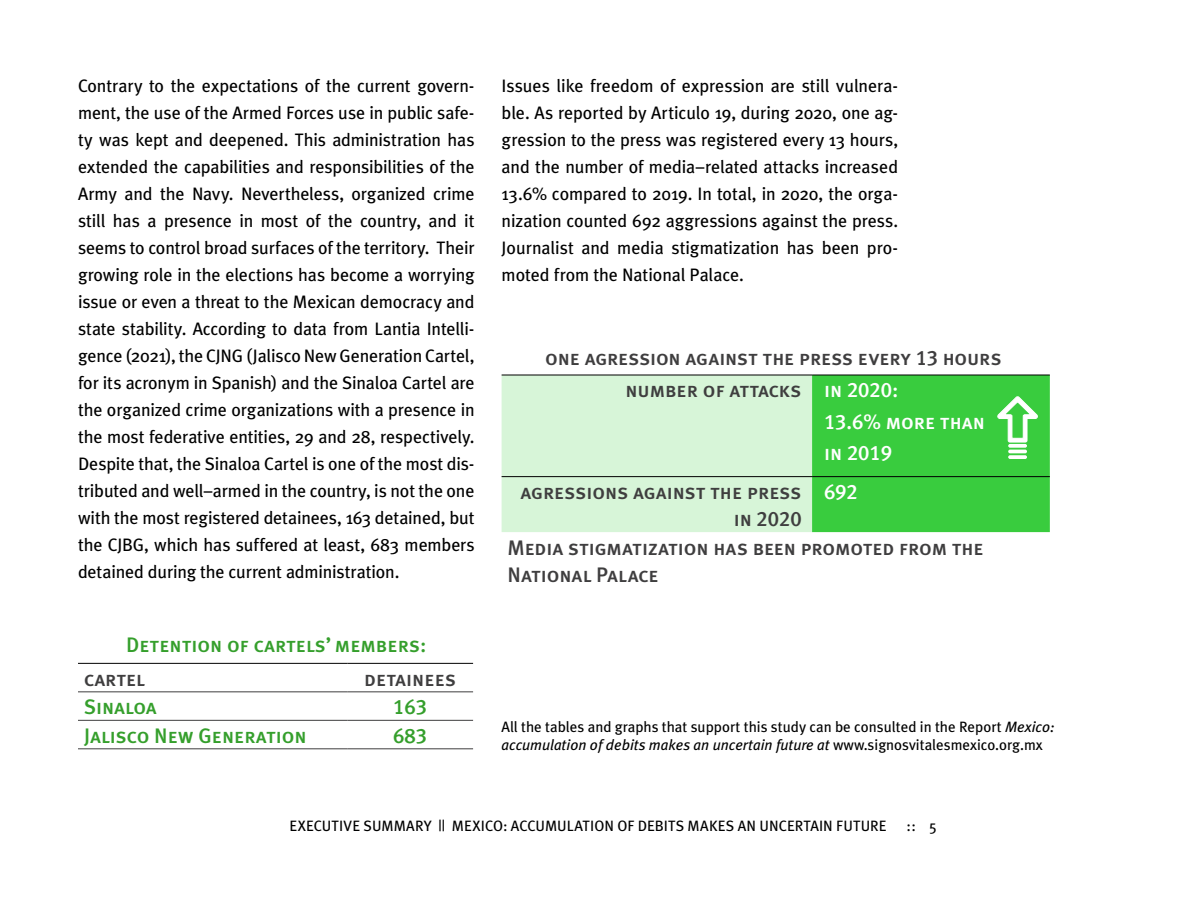
<style>
.page{position:relative;width:1188px;height:918px;background:#fff}
.page>*{position:absolute;margin:0;border:0;box-sizing:border-box;transform-origin:0 0}
.t1{font:21px/27px "Meta Plus Medium Caps";color:#3f3e3f;text-align:right}
.t2{font:21px "Meta Plus Medium Caps";color:#359f2c}
.t3{font:21px "Meta Plus Medium Caps";color:#fff}
.t4{font:18px/27px "Meta Plus";letter-spacing:-.005em;color:#000;text-align:justify}
.t5{font:15px/18px "Meta Plus";color:#000}
.s1{color:#fff}
.s2{font-style:italic}
</style>
<div class="page">
<div style="left:502px;top:376px;width:310px;height:156px;background:#d7f5d8"></div>
<hr style="left:502px;top:476px;width:310px;height:1px;background:#000">
<hr style="left:502px;top:375px;width:310px;height:1px;background:#000">
<hr style="left:78px;top:663px;width:269px;height:1px;background:#000">
<hr style="left:347px;top:663px;width:126px;height:1px;background:#000">
<hr style="left:78px;top:691px;width:269px;height:1px;background:#3f3e3f">
<hr style="left:347px;top:691px;width:126px;height:1px;background:#3f3e3f">
<hr style="left:78px;top:720px;width:269px;height:1px;background:#3f3e3f">
<hr style="left:347px;top:720px;width:126px;height:1px;background:#3f3e3f">
<hr style="left:78px;top:748px;width:269px;height:1px;background:#3f3e3f">
<hr style="left:347px;top:748px;width:126px;height:1px;background:#3f3e3f">
<div style="left:812px;top:375px;width:238px;height:157px;background:#39cc3e"></div>
<svg style="left:1008px;top:444px;width:19px;height:4px"></svg>
<hr style="left:1008px;top:450px;width:19px;height:3px;background:#fff;border-radius:2px">
<svg style="left:1008px;top:455px;width:19px;height:4px"></svg>
<p class="t4" style="left:78px;top:72px;width:398px">Contrary to the expectations of the current govern&shy;ment, the use of the Armed Forces use in public safe&shy;ty was kept and deepened. This administration has extended the capabilities and responsibilities of the Army and the Navy. Nevertheless, organized crime still has a presence in most of the country, and it seems to control broad surfaces of the territory. Their growing role in the elections has become a worrying issue or even a threat to the Mexican democracy and state stability. According to data from Lantia Intelli&shy;gence (2021), the CJNG (Jalisco New Generation Cartel, for its acronym in Spanish) and the Sinaloa Cartel are the organized crime organizations with a presence in the most federative entities, 29 and 28, respectively.<br>Despite that, the Sinaloa Cartel is one of the most dis&shy;tributed and well–armed in the country, is not the one with the most registered detainees, 163 detained, but the CJBG, which has suffered at least, 683 members detained during the current administration.</p>
<p class="t4" style="left:502px;top:72px;width:398px">Issues like freedom of expression are still vulnera&shy;ble. As reported by Articulo 19, during 2020, one ag&shy;gression to the press was registered every 13 hours, and the number of media–related attacks increased 13.6% compared to 2019. In total, in 2020, the orga&shy;nization counted 692 aggressions against the press.<br>Journalist and media stigmatization has been pro&shy;moted from the National Palace.</p>
<p class="t1" style="left:545px;top:344px;width:458px">one agression against the press every 13 hours</p>
<p class="t1" style="left:625px;top:377px;width:274px">number of attacks <span class="s1">in 2020:</span></p>
<p class="t3" style="left:824px;top:410px;width:162px">13.6% more than</p>
<p class="t3" style="left:824px;top:441px;width:69px">in 2019</p>
<p class="t1" style="left:520px;top:478px;width:283px">agressions against the press in 2020</p>
<p class="t3" style="left:824px;top:480px;width:35px">692</p>
<p class="t1" style="left:508px;top:534px;width:478px;text-align:left">Media stigmatization has been promoted from the<br>National Palace</p>
<p class="t2" style="left:126px;top:633px;width:302px">Detention of cartels’ members:</p>
<p class="t1" style="left:84px;top:665px;width:63px">cartel</p>
<p class="t1" style="left:364px;top:665px;width:93px">detainees</p>
<p class="t2" style="left:84px;top:695px;width:74px">Sinaloa</p>
<p class="t2" style="left:393px;top:695px;width:35px">163</p>
<p class="t2" style="left:84px;top:723px;width:224px">Jalisco New Generation</p>
<p class="t2" style="left:393px;top:723px;width:35px">683</p>
<p class="t5" style="left:502px;top:717px;width:555px">All the tables and graphs that support this study can be consulted in the Report <span class="s2">Mexico: accumulation of debits makes an uncertain future at</span> www.signosvitalesmexico.org.mx</p>
<p class="t5" style="left:290px;top:816px;width:599px">EXECUTIVE SUMMARY || MEXICO: ACCUMULATION OF DEBITS MAKES AN UNCERTAIN FUTURE</p>
<p class="t5" style="left:907px;top:816px;width:32px">:: 5</p>
</div>
